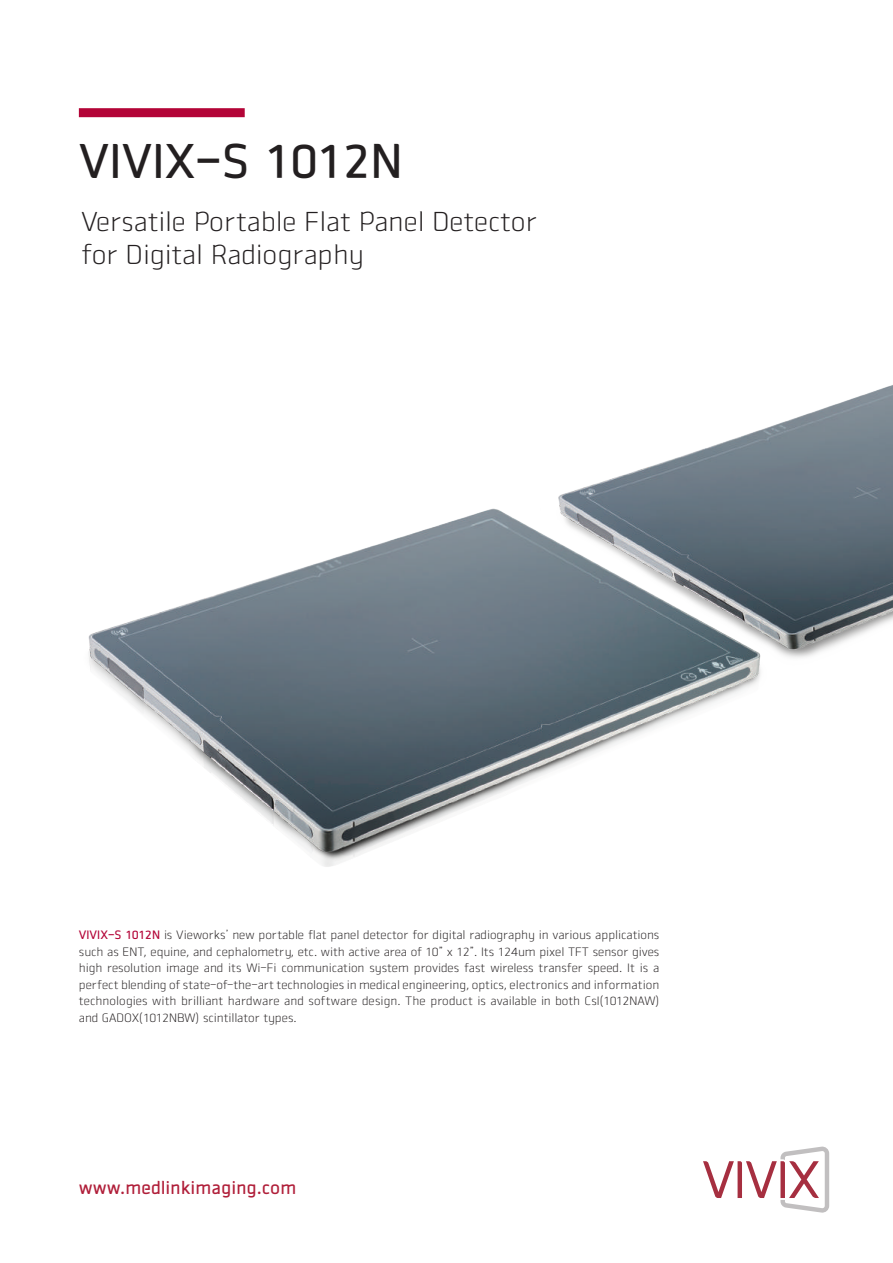
<style>
.page{position:relative;width:893px;height:1263px;background:#fff}
.page>*{position:absolute;margin:0;border:0;box-sizing:border-box;transform-origin:0 0}
.t1{font:48px "Vieworks B";color:#231f20}
.t2{font:27px/33px "Vieworks L";color:#231f20}
.t3{font:18px "Vieworks B";color:#b01e39}
.t4{font:12px/16.5px "Vieworks L";color:#231f20;text-align:justify}
.s1{font-family:"Vieworks B";color:#b30437}
</style>
<div class="page">
<img style="left:88px;top:385px;width:805px;height:482px">
<div style="left:79px;top:108px;width:166px;height:9px;background:#b30437"></div>
<svg style="left:703px;top:1146px;width:126px;height:67px"></svg>
<h1 class="t1" style="left:79px;top:133px;width:326px">VIVIX-S 1012N</h1>
<h2 class="t2" style="left:81px;top:205px;width:457px">Versatile Portable Flat Panel Detector for Digital Radiography</h2>
<p class="t4" style="left:79px;top:926px;width:582px"><span class="s1">VIVIX-S 1012N</span> is Vieworks’ new portable flat panel detector for digital radiography in various applications such as ENT, equine, and cephalometry, etc. with active area of 10” x 12”. Its 124um pixel TFT sensor gives high resolution image and its Wi-Fi communication system provides fast wireless transfer speed. It is a perfect blending of state-of-the-art technologies in medical engineering, optics, electronics and information technologies with brilliant hardware and software design. The product is available in both CsI(1012NAW) and GADOX(1012NBW) scintillator types.</p>
<h3 class="t3" style="left:79px;top:1177px;width:219px">www.medlinkimaging.com</h3>
</div>
